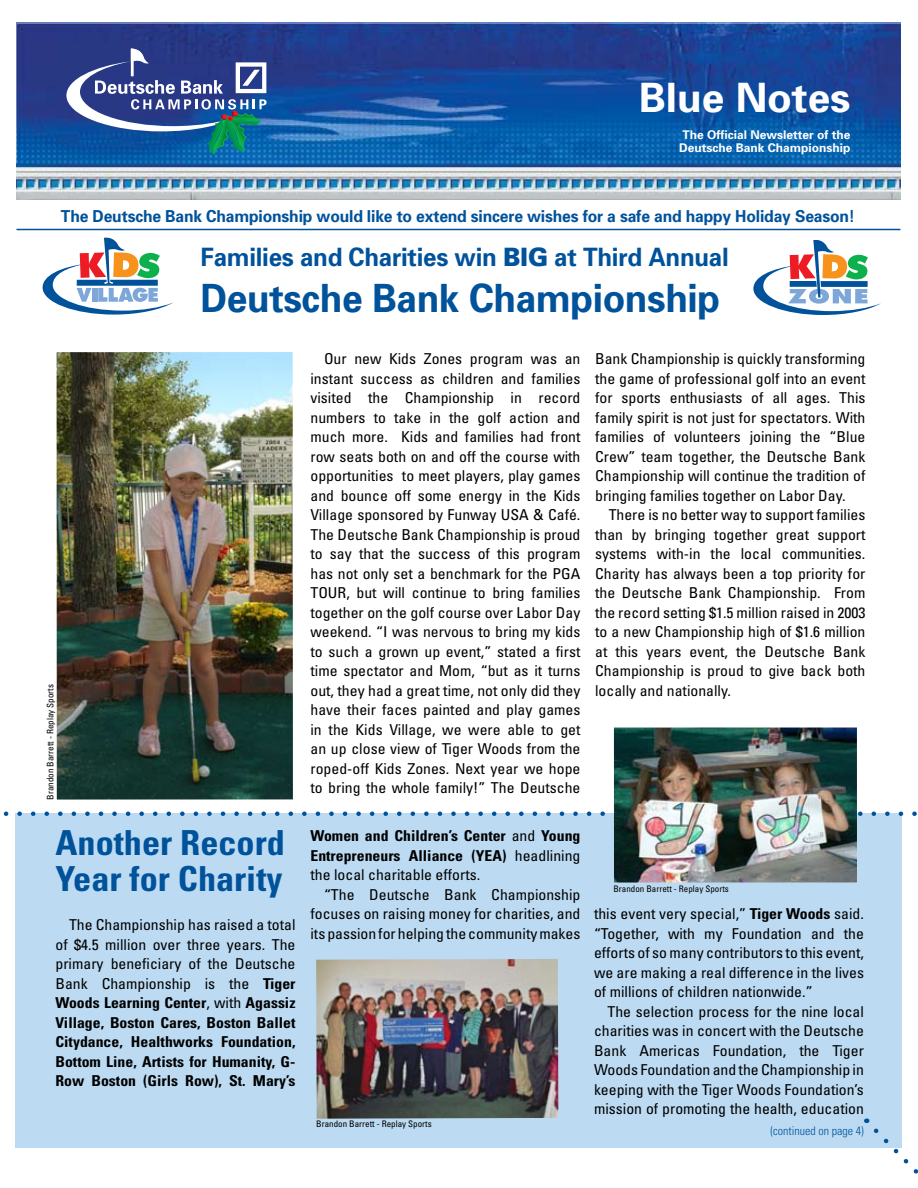
<style>
.page{position:relative;width:918px;height:1188px;background:#fff}
.page>*{position:absolute;margin:0;border:0;box-sizing:border-box;transform-origin:0 0}
.t1{font:700 40.5px "Univers";color:#fff}
.t2{font:700 39px "Univers";letter-spacing:-.01em;color:#00529b;scale:.95 1}
.t3{font:700 condensed 34.5px/36px "Univers";color:#00529b;scale:1.05 1}
.t4{font:700 25.35px "Univers";letter-spacing:-.01em;color:#00529b;scale:.95 1}
.t5{font:700 16.5px "Univers";letter-spacing:-.01em;color:#00529b;scale:.95 1}
.t6{font:condensed 15px/19.5px "Univers";color:#000;text-align:justify;scale:1.05 1}
.t7{font:700 condensed 15px/19.5px "Univers";color:#000;text-align:justify;scale:1.05 1}
.t8{font:700 12px/13.5px "Univers";color:#fff}
.t9{font:300 condensed 12px "Univers";color:#00529b}
.t10{font:condensed 9px "Univers";color:#000}
.s1{font-weight:900}
.s2{font-weight:400}
.s3{font-weight:700}
</style>
<div class="page">
<div style="left:15px;top:813px;width:887px;height:335px;background:#bcdbf2"></div>
<svg style="left:866px;top:1119px;width:52px;height:55px"></svg>
<img style="left:16px;top:23px;width:884px;height:177px">
<img style="left:57px;top:352px;width:236px;height:448px">
<svg style="left:3px;top:812px;width:914px;height:4px"></svg>
<img style="left:614px;top:728px;width:243px;height:155px">
<img style="left:316px;top:959px;width:242px;height:160px">
<hr style="left:16px;top:229px;width:884px;height:1px;background:#00529b">
<svg style="left:753px;top:240px;width:128px;height:75px"></svg>
<svg style="left:66px;top:48px;width:201px;height:106px;background:#41659e"></svg>
<svg style="left:43px;top:238px;width:130px;height:77px"></svg>
<h1 class="t1" style="left:639px;top:73px;width:213px">Blue Notes</h1>
<p class="t8" style="left:679px;top:128px;width:173px">The Official Newsletter of the<br>Deutsche Bank Championship</p>
<p class="t5" style="left:61px;top:207px;width:837px">The Deutsche Bank Championship would like to extend sincere wishes for a safe and happy Holiday Season!</p>
<p class="t10" style="left:45px;top:800px;width:117px;rotate:-90deg">Brandon Barrett - Replay Sports</p>
<h3 class="t4" style="left:201px;top:241px;width:557px">Families and Charities win <span class="s1">BIG</span> at Third Annual</h3>
<h2 class="t2" style="left:201px;top:275px;width:548px">Deutsche Bank Championship</h2>
<p class="t6" style="left:310px;top:349px;width:259px;text-indent:14px">Our new Kids Zones program was an instant success as children and families visited the Championship in record numbers to take in the golf action and much more. Kids and families had front row seats both on and off the course with opportunities to meet players, play games and bounce off some energy in the Kids Village sponsored by Funway USA &amp; Café.<br>The Deutsche Bank Championship is proud to say that the success of this program has not only set a benchmark for the PGA TOUR, but will continue to bring families together on the golf course over Labor Day weekend. “I was nervous to bring my kids to such a grown up event,” stated a first time spectator and Mom, “but as it turns out, they had a great time, not only did they have their faces painted and play games in the Kids Village, we were able to get an up close view of Tiger Woods from the roped-off Kids Zones. Next year we hope to bring the whole family!” The Deutsche</p>
<p class="t6" style="left:595px;top:349px;width:259px">Bank Championship is quickly transforming the game of professional golf into an event for sports enthusiasts of all ages. This family spirit is not just for spectators. With families of volunteers joining the “Blue Crew” team together, the Deutsche Bank Championship will continue the tradition of bringing families together on Labor Day.</p>
<p class="t6" style="left:595px;top:505px;width:259px;text-indent:14px">There is no better way to support families than by bringing together great support systems with-in the local communities.<br>Charity has always been a top priority for the Deutsche Bank Championship. From the record setting $1.5 million raised in 2003 to a new Championship high of $1.6 million at this years event, the Deutsche Bank Championship is proud to give back both locally and nationally.</p>
<h3 class="t3" style="left:56px;top:825px;width:220px">Another Record<br>Year for Charity</h3>
<p class="t7" style="left:56px;top:915px;width:230px;text-indent:14px"><span class="s2">The Championship has raised a total of $4.5 million over three years. The primary beneficiary of the Deutsche Bank Championship is the</span> Tiger Woods Learning Center<span class="s2">, with</span> Agassiz Village, Boston Cares, Boston Ballet Citydance, Healthworks Foundation, Bottom Line, Artists for Humanity, G-Row Boston (Girls Row), St. Mary’s</p>
<p class="t7" style="left:310px;top:826px;width:259px">Women and Children’s Center <span class="s2">and</span> Young Entrepreneurs Alliance (YEA) <span class="s2">headlining the local charitable efforts.</span></p>
<p class="t6" style="left:310px;top:885px;width:259px;text-indent:14px">“The Deutsche Bank Championship focuses on raising money for charities, and its passion for helping the community makes</p>
<p class="t10" style="left:316px;top:1118px;width:117px">Brandon Barrett - Replay Sports</p>
<p class="t10" style="left:613px;top:883px;width:117px">Brandon Barrett - Replay Sports</p>
<p class="t6" style="left:594px;top:904px;width:259px">this event very special,” <span class="s3">Tiger Woods</span> said. “Together, with my Foundation and the efforts of so many contributors to this event, we are making a real difference in the lives of millions of children nationwide.”</p>
<p class="t6" style="left:594px;top:1002px;width:259px;text-indent:14px">The selection process for the nine local charities was in concert with the Deutsche Bank Americas Foundation, the Tiger Woods Foundation and the Championship in keeping with the Tiger Woods Foundation’s mission of promoting the health, education</p>
<p class="t9" style="left:770px;top:1124px;width:95px">(continued on page 4)</p>
</div>
